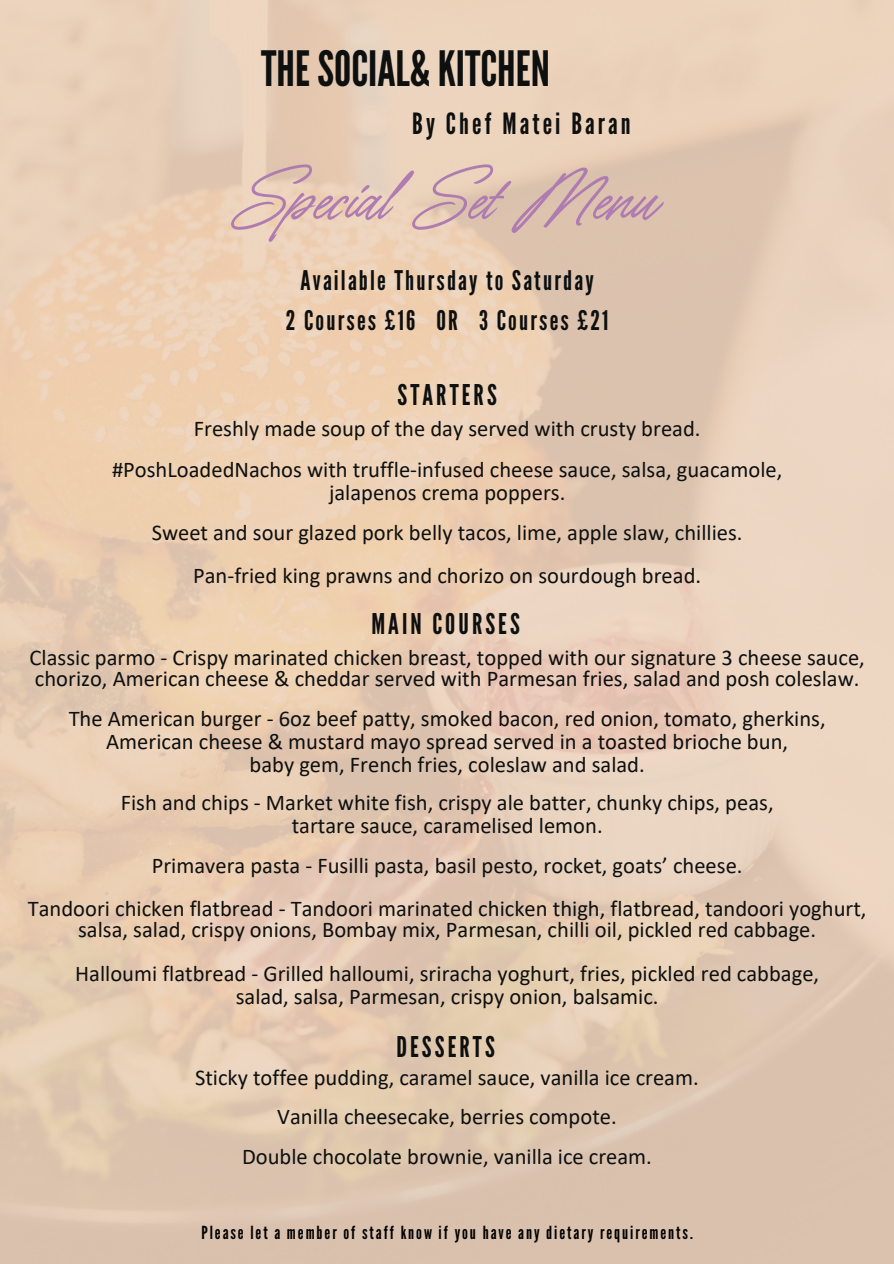
<style>
.page{position:relative;width:894px;height:1264px;background:#fff}
.page>*{position:absolute;margin:0;border:0;box-sizing:border-box;transform-origin:0 0}
.t1{font:54.45px "TY Script";color:#af7cb1}
.t2{font:48.6px "League Gothic";color:#0e1010}
.t3{font:29.25px "League Gothic";letter-spacing:.11em;color:#0e1010}
.t4{font:28.5px "League Gothic";letter-spacing:.11em;color:#0e1010}
.t5{font:27px "League Gothic";letter-spacing:.08em;color:#0e1010}
.t6{font:22.5px "Calibri";color:#0e1010}
.t7{font:18px "League Gothic";letter-spacing:.11em;color:#000}
</style>
<div class="page">
<div style="left:0;top:0;width:893px;height:1263px;background:linear-gradient(to right,#e8ccb1,#e4ccb9)"></div>
<p class="t2" style="left:261px;top:40px;width:290px">THESOCIAL&amp; KITCHEN</p>
<p class="t3" style="left:412px;top:107px;width:220px">By Chef Matei Baran</p>
<p class="t1" style="left:239px;top:166px;width:418px">Special Set Menu</p>
<p class="t5" style="left:300px;top:265px;width:294px">Available Thursday to Saturday</p>
<p class="t5" style="left:286px;top:304px;width:324px">2 Courses £16 OR 3 Courses £21</p>
<p class="t4" style="left:397px;top:379px;width:101px">STARTERS</p>
<p class="t6" style="left:194px;top:419px;width:508px">Freshly made soup of the day served with crusty bread.</p>
<p class="t6" style="left:112px;top:460px;width:671px">#PoshLoadedNachos with truffle-infused cheese sauce, salsa, guacamole,</p>
<p class="t6" style="left:329px;top:483px;width:238px">jalapenos crema poppers.</p>
<p class="t6" style="left:152px;top:523px;width:592px">Sweet and sour glazed pork belly tacos, lime, apple slaw, chillies.</p>
<p class="t6" style="left:193px;top:566px;width:509px">Pan-fried king prawns and chorizo on sourdough bread.</p>
<p class="t4" style="left:371px;top:607px;width:150px">MAIN COURSES</p>
<p class="t6" style="left:30px;top:648px;width:836px">Classic parmo - Crispy marinated chicken breast, topped with our signature 3 cheese sauce,</p>
<p class="t6" style="left:35px;top:669px;width:825px">chorizo, American cheese &amp; cheddar served with Parmesan fries, salad and posh coleslaw.</p>
<p class="t6" style="left:69px;top:709px;width:758px">The American burger - 6oz beef patty, smoked bacon, red onion, tomato, gherkins,</p>
<p class="t6" style="left:106px;top:732px;width:683px">American cheese &amp; mustard mayo spread served in a toasted brioche bun,</p>
<p class="t6" style="left:249px;top:754px;width:396px">baby gem, French fries, coleslaw and salad.</p>
<p class="t6" style="left:121px;top:793px;width:654px">Fish and chips - Market white fish, crispy ale batter, chunky chips, peas,</p>
<p class="t6" style="left:291px;top:816px;width:312px">tartare sauce, caramelised lemon.</p>
<p class="t6" style="left:152px;top:855px;width:592px">Primavera pasta - Fusilli pasta, basil pesto, rocket, goats’ cheese.</p>
<p class="t6" style="left:28px;top:898px;width:840px">Tandoori chicken flatbread - Tandoori marinated chicken thigh, flatbread, tandoori yoghurt,</p>
<p class="t6" style="left:78px;top:919px;width:739px">salsa, salad, crispy onions, Bombay mix, Parmesan, chilli oil, pickled red cabbage.</p>
<p class="t6" style="left:75px;top:963px;width:745px">Halloumi flatbread - Grilled halloumi, sriracha yoghurt, fries, pickled red cabbage,</p>
<p class="t6" style="left:236px;top:986px;width:424px">salad, salsa, Parmesan, crispy onion, balsamic.</p>
<p class="t4" style="left:396px;top:1030px;width:100px">DESSERTS</p>
<p class="t6" style="left:195px;top:1067px;width:505px">Sticky toffee pudding, caramel sauce, vanilla ice cream.</p>
<p class="t6" style="left:277px;top:1107px;width:341px">Vanilla cheesecake, berries compote.</p>
<p class="t6" style="left:242px;top:1146px;width:411px">Double chocolate brownie, vanilla ice cream.</p>
<p class="t7" style="left:201px;top:1221px;width:493px">Please let a member of staff know if you have any dietary requirements.</p>
</div>
